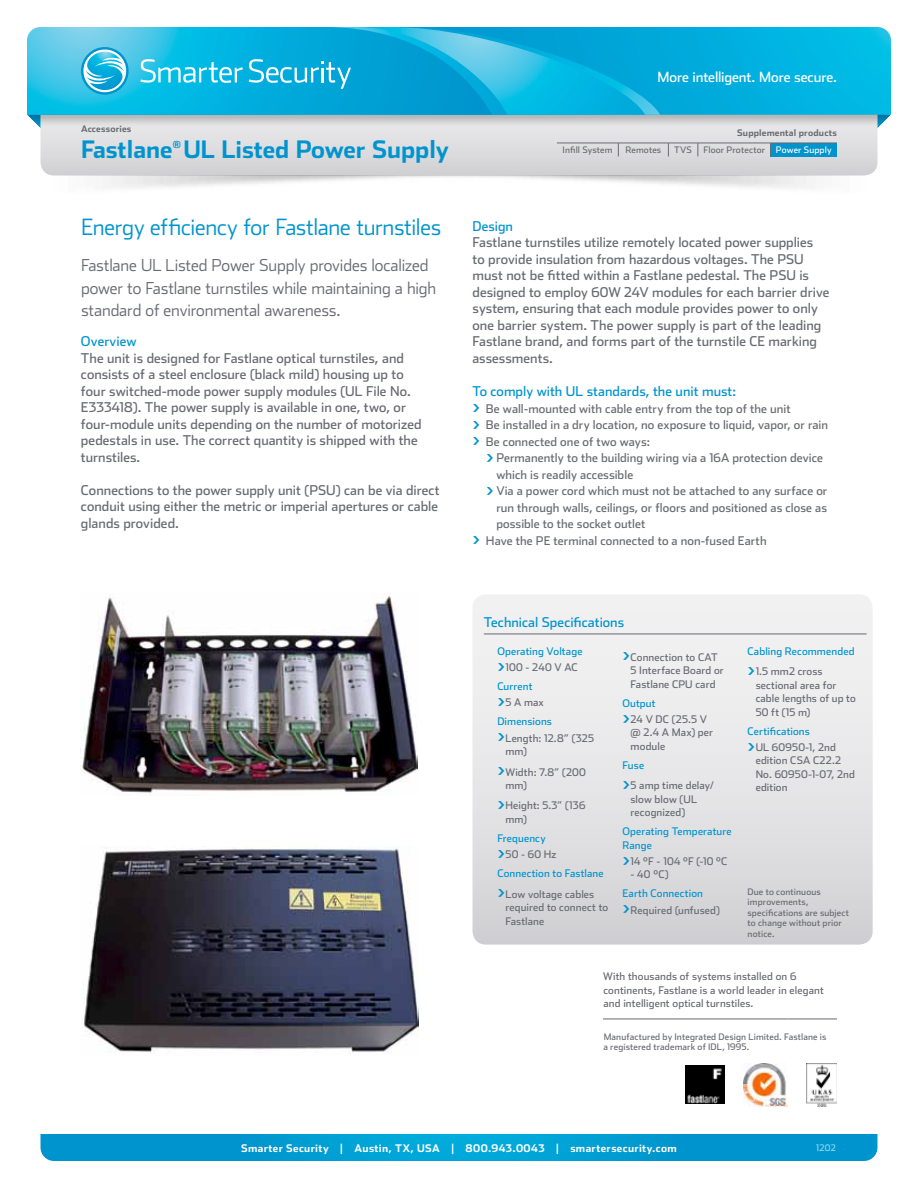
<style>
.page{position:relative;width:918px;height:1188px;background:#fff}
.page>*{position:absolute;margin:0;border:0;box-sizing:border-box;transform-origin:0 0}
.t1{font:700 24px "Stainless";color:#0094ce}
.t2{font:300 22.5px "Stainless";letter-spacing:-.015em;color:#0094ce}
.t3{font:300 16.5px/22.5px "Stainless";letter-spacing:-.01em;color:#696b73}
.t4{font:14.1px "Stainless";letter-spacing:-.005em;color:#fff}
.t5{font:13.5px/16.5px "Stainless";color:#696b73}
.t6{font:13.5px "Stainless";color:#0094ce}
.t7{font:12px/16.5px "Stainless";letter-spacing:.005em;color:#696b73}
.t8{font:10.5px/13.5px "Stainless";letter-spacing:.01em;color:#696b73}
.t9{font:10.5px/16.4px "Stainless";letter-spacing:.01em;color:#0094ce}
.t10{font:700 10.5px "Stainless";letter-spacing:.035em;color:#fff}
.t11{font:700 9.6px "Stainless";color:#0094ce}
.t12{font:9px/10.5px "Stainless";letter-spacing:.015em;color:#696b73}
.t13{font:700 9px "Stainless";letter-spacing:.02em;color:#696b73}
.t14{font:9px "Stainless";color:#96d9ec}
.s1{color:#fff}
.s2{font-weight:700;font-size:18px;color:#0094ce}
.s3{font-weight:700;font-size:18px}
.s4{color:#696b73}
.s5{color:#0094ce}
</style>
<div class="page">
<img style="left:81px;top:847px;width:338px;height:206px">
<img style="left:80px;top:593px;width:337px;height:201px">
<svg style="left:472px;top:595px;width:401px;height:350px"></svg>
<hr style="left:484px;top:634px;width:383px;height:1px;background:#696b73">
<div style="left:40px;top:70px;width:838px;height:106px;background:#dbdbde;border-radius:14px"></div>
<div style="left:19px;top:25px;width:880px;height:103px;background:#000;opacity:.25"></div>
<svg style="left:660px;top:27px;width:231px;height:88px;background:#01b2e0"></svg>
<div style="left:891px;top:0;width:27px;height:201px;background:#fff"></div>
<div style="left:0;top:0;width:27px;height:201px;background:#fff"></div>
<div style="left:40px;top:1134px;width:838px;height:27px;background:#0094ce"></div>
<div style="left:162px;top:1134px;width:594px;height:27px;background:linear-gradient(to right,#009ed4,#009ed4)"></div>
<svg style="left:27px;top:27px;width:633px;height:101px;background:#31b7dd"></svg>
<svg style="left:878px;top:113px;width:13px;height:15px"></svg>
<div style="left:771px;top:143px;width:66px;height:13px;background:#0094ce"></div>
<hr style="left:668px;top:143px;width:30px;height:1px;background:#696b73">
<svg style="left:668px;top:143px;width:1px;height:13px"></svg>
<svg style="left:698px;top:144px;width:1px;height:12px"></svg>
<svg style="left:618px;top:144px;width:1px;height:12px"></svg>
<hr style="left:557px;top:143px;width:61px;height:1px;background:#696b73">
<hr style="left:618px;top:143px;width:50px;height:1px;background:#696b73">
<hr style="left:698px;top:143px;width:73px;height:1px;background:#696b73">
<hr style="left:771px;top:143px;width:66px;height:1px;background:#696b73">
<svg style="left:770px;top:143px;width:1px;height:13px"></svg>
<hr style="left:603px;top:1019px;width:78px;height:1px;background:#696b73">
<hr style="left:681px;top:1019px;width:107px;height:1px;background:#696b73">
<hr style="left:788px;top:1019px;width:49px;height:1px;background:#696b73">
<img style="left:744px;top:1064px;width:44px;height:42px">
<img style="left:807px;top:1064px;width:30px;height:42px">
<img style="left:686px;top:1066px;width:38px;height:38px">
<p class="t13" style="left:81px;top:123px;width:52px">Accessories</p>
<h1 class="t1" style="left:81px;top:134px;width:369px">Fastlane UL Listed Power Supply</h1>
<p class="t11" style="left:173px;top:138px;width:10px">®</p>
<h2 class="t2" style="left:81px;top:214px;width:362px">Energy efficiency for Fastlane turnstiles</h2>
<p class="t3" style="left:81px;top:254px;width:357px">Fastlane UL Listed Power Supply provides localized power to Fastlane turnstiles while maintaining a high standard of environmental awareness.</p>
<p class="t6" style="left:81px;top:334px;width:57px">Overview</p>
<p class="t5" style="left:81px;top:350px;width:342px">The unit is designed for Fastlane optical turnstiles, and consists of a steel enclosure (black mild) housing up to four switched-mode power supply modules (UL File No.<br>E333418). The power supply is available in one, two, or four-module units depending on the number of motorized pedestals in use. The correct quantity is shipped with the turnstiles.</p>
<p class="t5" style="left:81px;top:482px;width:360px;text-align:justify">Connections to the power supply unit (PSU) can be via direct conduit using either the metric or imperial apertures or cable glands provided.</p>
<p class="t4" style="left:658px;top:69px;width:181px">More intelligent. More secure.</p>
<p class="t13" style="left:737px;top:127px;width:101px">Supplemental products</p>
<p class="t12" style="left:563px;top:145px;width:51px">Infill System</p>
<p class="t12" style="left:625px;top:145px;width:37px">Remotes</p>
<p class="t12" style="left:674px;top:145px;width:19px">TVS</p>
<p class="t12" style="left:703px;top:145px;width:130px">Floor Protector <span class="s1">Power Supply</span></p>
<p class="t6" style="left:472px;top:218px;width:42px">Design</p>
<p class="t5" style="left:472px;top:234px;width:358px">Fastlane turnstiles utilize remotely located power supplies<br>to provide insulation from hazardous voltages. The PSU must not be fitted within a Fastlane pedestal. The PSU is designed to employ 60W 24V modules for each barrier drive system, ensuring that each module provides power to only one barrier system. The power supply is part of the leading Fastlane brand, and forms part of the turnstile CE marking assessments.</p>
<p class="t6" style="left:472px;top:383px;width:265px">To comply with UL standards, the unit must:</p>
<p class="t7" style="left:472px;top:400px;width:357px"><span class="s2">&gt;</span> Be wall-mounted with cable entry from the top of the unit<br><span class="s2">&gt;</span> Be installed in a dry location, no exposure to liquid, vapor, or rain <span class="s2">&gt;</span> Be connected one of two ways:</p>
<p class="t7" style="left:486px;top:449px;width:339px"><span class="s2">&gt;</span> Permanently to the building wiring via a 16A protection device</p>
<p class="t7" style="left:496px;top:466px;width:138px">which is readily accessible</p>
<p class="t7" style="left:486px;top:482px;width:343px"><span class="s2">&gt;</span> Via a power cord which must not be attached to any surface or</p>
<p class="t7" style="left:496px;top:499px;width:332px">run through walls, ceilings, or floors and positioned as close as</p>
<p class="t7" style="left:496px;top:515px;width:151px">possible to the socket outlet</p>
<p class="t7" style="left:472px;top:532px;width:296px"><span class="s2">&gt;</span> Have the PE terminal connected to a non-fused Earth</p>
<p class="t6" style="left:484px;top:614px;width:142px">Technical Specifications</p>
<p class="t9" style="left:497px;top:643px;width:87px">Operating Voltage <span class="s3">&gt;</span><span class="s4">100 - 240 V AC</span></p>
<p class="t9" style="left:497px;top:678px;width:48px">Current <span class="s3">&gt;</span><span class="s4">5 A max</span></p>
<p class="t8" style="left:497px;top:713px;width:98px;line-height:16.4px"><span class="s5">Dimensions </span><span class="s2">&gt;</span>Length: 12.8” (325</p>
<p class="t8" style="left:497px;top:741px;width:90px;line-height:20.4px;text-indent:8px">mm)<br><span class="s2">&gt;</span>Width: 7.8” (200</p>
<p class="t8" style="left:497px;top:775px;width:90px;line-height:20.4px;text-indent:8px">mm)<br><span class="s2">&gt;</span>Height: 5.3” (136</p>
<p class="t8" style="left:505px;top:812px;width:23px">mm)</p>
<p class="t9" style="left:497px;top:830px;width:61px">Frequency <span class="s3">&gt;</span><span class="s4">50 - 60 Hz</span></p>
<p class="t9" style="left:497px;top:863px;width:108px;line-height:20.4px">Connection to Fastlane <span class="s3">&gt;</span><span class="s4">Low voltage cables</span></p>
<p class="t8" style="left:505px;top:900px;width:104px">required to connect to<br>Fastlane</p>
<p class="t8" style="left:631px;top:650px;width:95px;text-indent:-8px"><span class="s2">&gt;</span>Connection to CAT<br>5 Interface Board or<br>Fastlane CPU card</p>
<p class="t8" style="left:622px;top:694px;width:86px;line-height:16.4px"><span class="s5">Output<br></span><span class="s2">&gt;</span>24 V DC (25.5 V</p>
<p class="t8" style="left:631px;top:726px;width:84px">@ 2.4 A Max) per module</p>
<p class="t8" style="left:622px;top:755px;width:93px;line-height:20.4px"><span class="s5">Fuse<br></span><span class="s2">&gt;</span>5 amp time delay/</p>
<p class="t8" style="left:631px;top:792px;width:68px">slow blow (UL recognized)</p>
<p class="t9" style="left:622px;top:824px;width:111px;line-height:13.5px">Operating Temperature<br>Range</p>
<p class="t8" style="left:622px;top:854px;width:106px"><span class="s2">&gt;</span>14 °F - 104 °F (-10 °C</p>
<p class="t8" style="left:631px;top:868px;width:40px">- 40 °C)</p>
<p class="t8" style="left:622px;top:885px;width:99px;line-height:16.4px"><span class="s5">Earth Connection </span><span class="s2">&gt;</span>Required (unfused)</p>
<p class="t9" style="left:748px;top:641px;width:108px;line-height:20.4px">Cabling Recommended <span class="s3">&gt;</span><span class="s4">1.5 mm2 cross</span></p>
<p class="t8" style="left:756px;top:678px;width:102px">sectional area for cable lengths of up to<br>50 ft (15 m)</p>
<p class="t9" style="left:748px;top:722px;width:90px">Certifications<br><span class="s3">&gt;</span><span class="s4">UL 60950-1, 2nd</span></p>
<p class="t8" style="left:756px;top:754px;width:101px">edition CSA C22.2<br>No. 60950-1-07, 2nd edition</p>
<p class="t12" style="left:748px;top:886px;width:103px">Due to continuous improvements, specifications are subject to change without prior notice.</p>
<p class="t8" style="left:603px;top:970px;width:222px">With thousands of systems installed on 6 continents, Fastlane is a world leader in elegant and intelligent optical turnstiles.</p>
<p class="t12" style="left:603px;top:1031px;width:225px">Manufactured by Integrated Design Limited. Fastlane is a registered trademark of IDL, 1995.</p>
<p class="t10" style="left:241px;top:1141px;width:437px">Smarter Security | Austin, TX, USA | 800.943.0043 | smartersecurity.com</p>
<p class="t14" style="left:816px;top:1142px;width:21px">1202</p>
</div>
